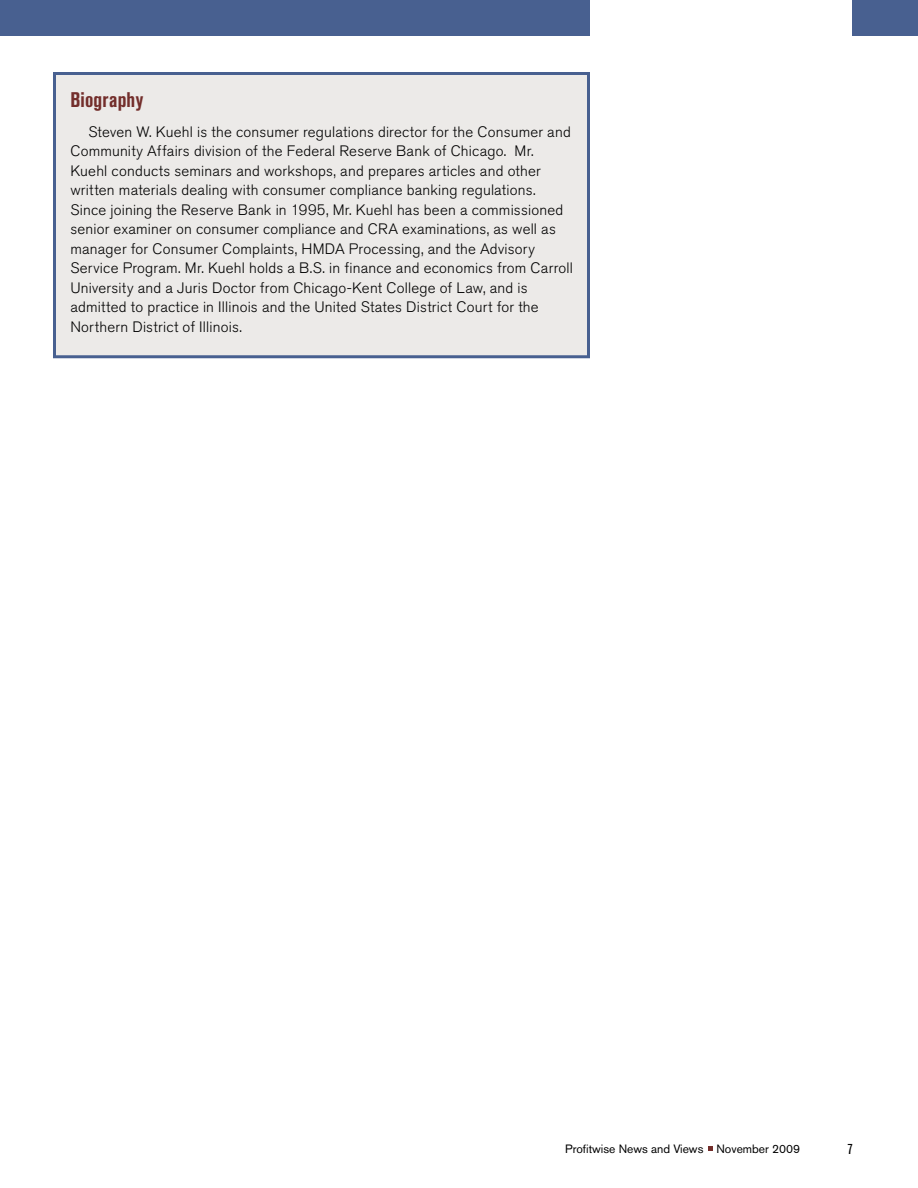
<style>
.page{position:relative;width:918px;height:1188px;background:#fff}
.page>*{position:absolute;margin:0;border:0;box-sizing:border-box;transform-origin:0 0}
.t1{font:700 condensed 21px "Akzidenz Grotesk BE";letter-spacing:.01em;color:#732e2b}
.t2{font:300 15px/19.5px "Akzidenz Grotesk BE";letter-spacing:.015em;color:#000}
.t3{font:condensed 14.25px "Akzidenz Grotesk BE";color:#000}
.t4{font:12px "Akzidenz Grotesk BE";color:#000}
</style>
<div class="page">
<div style="left:0;top:0;width:590px;height:36px;background:#486090"></div>
<div style="left:852px;top:0;width:66px;height:36px;background:#486090"></div>
<svg style="left:708px;top:1146px;width:5px;height:5px"></svg>
<div style="left:53px;top:72px;width:537px;height:286px;background:#eceae8;border:3px solid #486090"></div>
<h1 class="t1" style="left:70px;top:87px;width:74px">Biography</h1>
<p class="t2" style="left:70px;top:122px;width:504px;text-indent:18px">Steven W. Kuehl is the consumer regulations director for the Consumer and Community Affairs division of the Federal Reserve Bank of Chicago. Mr.<br>Kuehl conducts seminars and workshops, and prepares articles and other written materials dealing with consumer compliance banking regulations.<br>Since joining the Reserve Bank in 1995, Mr. Kuehl has been a commissioned senior examiner on consumer compliance and CRA examinations, as well as manager for Consumer Complaints, HMDA Processing, and the Advisory Service Program. Mr. Kuehl holds a B.S. in finance and economics from Carroll University and a Juris Doctor from Chicago-Kent College of Law, and is admitted to practice in Illinois and the United States District Court for the Northern District of Illinois.</p>
<p class="t4" style="left:565px;top:1142px;width:236px">Profitwise News and Views November 2009</p>
<p class="t3" style="left:847px;top:1141px;width:7px">7</p>
</div>
